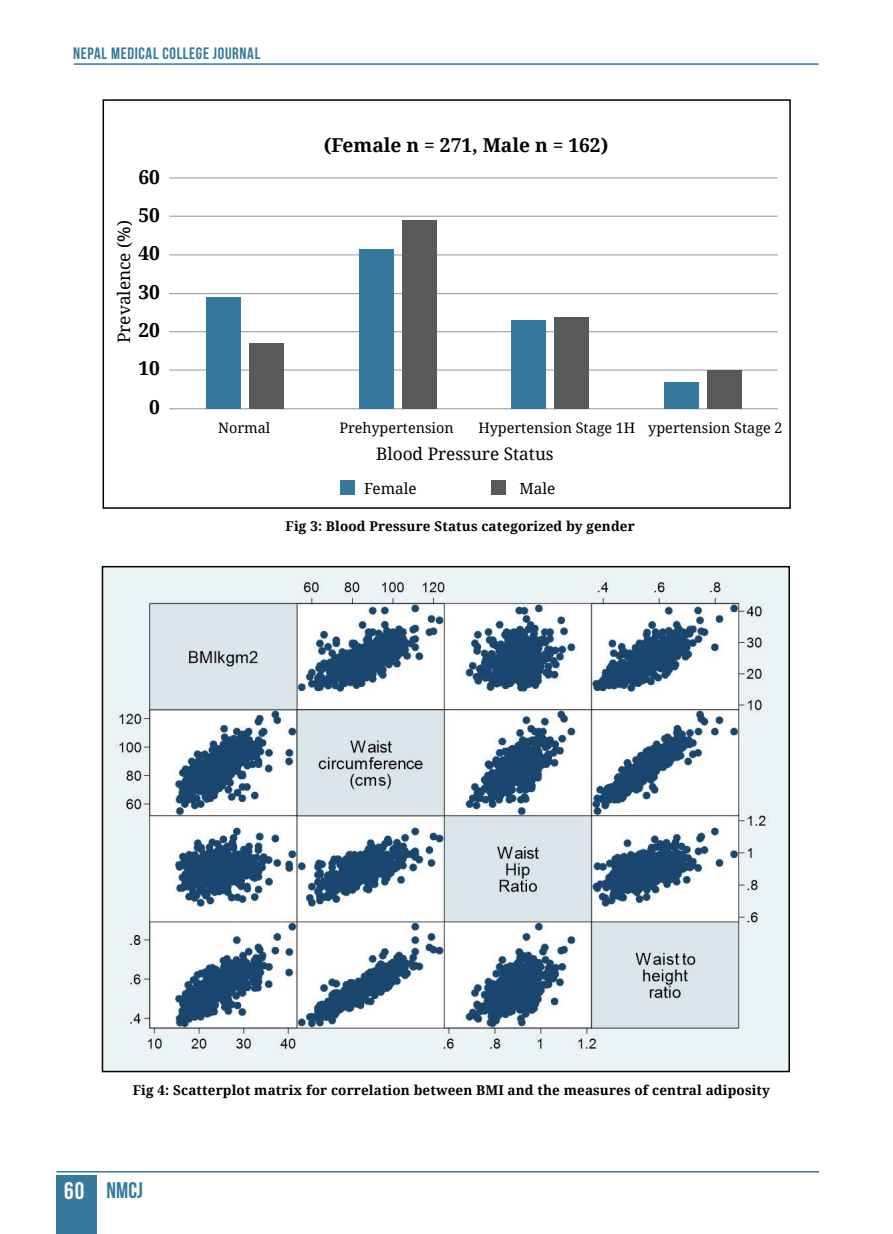
<style>
.page{position:relative;width:893px;height:1234px;background:#fff}
.page>*{position:absolute;margin:0;border:0;box-sizing:border-box;transform-origin:0 0}
.t1{font:700 22.5px "Bebas Neue";color:#35799c}
.t2{font:700 19.2px/38.2px "Droid Serif";color:#000;text-align:center}
.t3{font:17.25px "Droid Serif";color:#000}
.t4{font:700 16.5px "Bebas Neue";letter-spacing:.04em;color:#35799c}
.t5{font:15.3px "Droid Serif";color:#000}
.t6{font:14.4px "Droid Serif";color:#000}
.t7{font:700 13.5px "Droid Serif";letter-spacing:.01em;color:#000}
.s1{font-size:24px;color:#fff}
</style>
<div class="page">
<hr style="left:74px;top:63px;width:745px;height:2px;background:#35799c">
<div style="left:57px;top:1174px;width:40px;height:59px;background:#35799c"></div>
<hr style="left:57px;top:1170px;width:762px;height:2px;background:#35799c">
<svg style="left:169px;top:177px;width:609px;height:318px"></svg>
<div style="left:103px;top:99px;width:688px;height:409px;border:2px solid #000"></div>
<img style="left:105px;top:569px;width:682px;height:499px">
<div style="left:102px;top:566px;width:688px;height:505px;border:2px solid #000"></div>
<p class="t4" style="left:73px;top:44px;width:189px">NEPAL MEDICAL COLLEGE JOURNAL</p>
<h2 class="t2" style="left:138px;top:157px;width:23px">60<br>50<br>40<br>30<br>20<br>10<br>0</h2>
<p class="t3" style="left:112px;top:343px;width:124px;rotate:-90deg">Prevalence (%)</p>
<h2 class="t2" style="left:324px;top:125px;width:286px">(Female n = 271, Male n = 162)</h2>
<p class="t6" style="left:218px;top:418px;width:54px">Normal</p>
<p class="t6" style="left:339px;top:418px;width:116px">Prehypertension</p>
<p class="t6" style="left:478px;top:418px;width:306px">Hypertension Stage 1H ypertension Stage 2</p>
<p class="t3" style="left:376px;top:442px;width:179px">Blood Pressure Status</p>
<p class="t5" style="left:364px;top:478px;width:54px">Female</p>
<p class="t5" style="left:520px;top:478px;width:37px">Male</p>
<p class="t7" style="left:286px;top:516px;width:351px">Fig 3: Blood Pressure Status categorized by gender</p>
<p class="t7" style="left:133px;top:1080px;width:639px">Fig 4: Scatterplot matrix for correlation between BMI and the measures of central adiposity</p>
<h1 class="t1" style="left:64px;top:1177px;width:80px"><span class="s1">60</span> NMCJ</h1>
</div>
